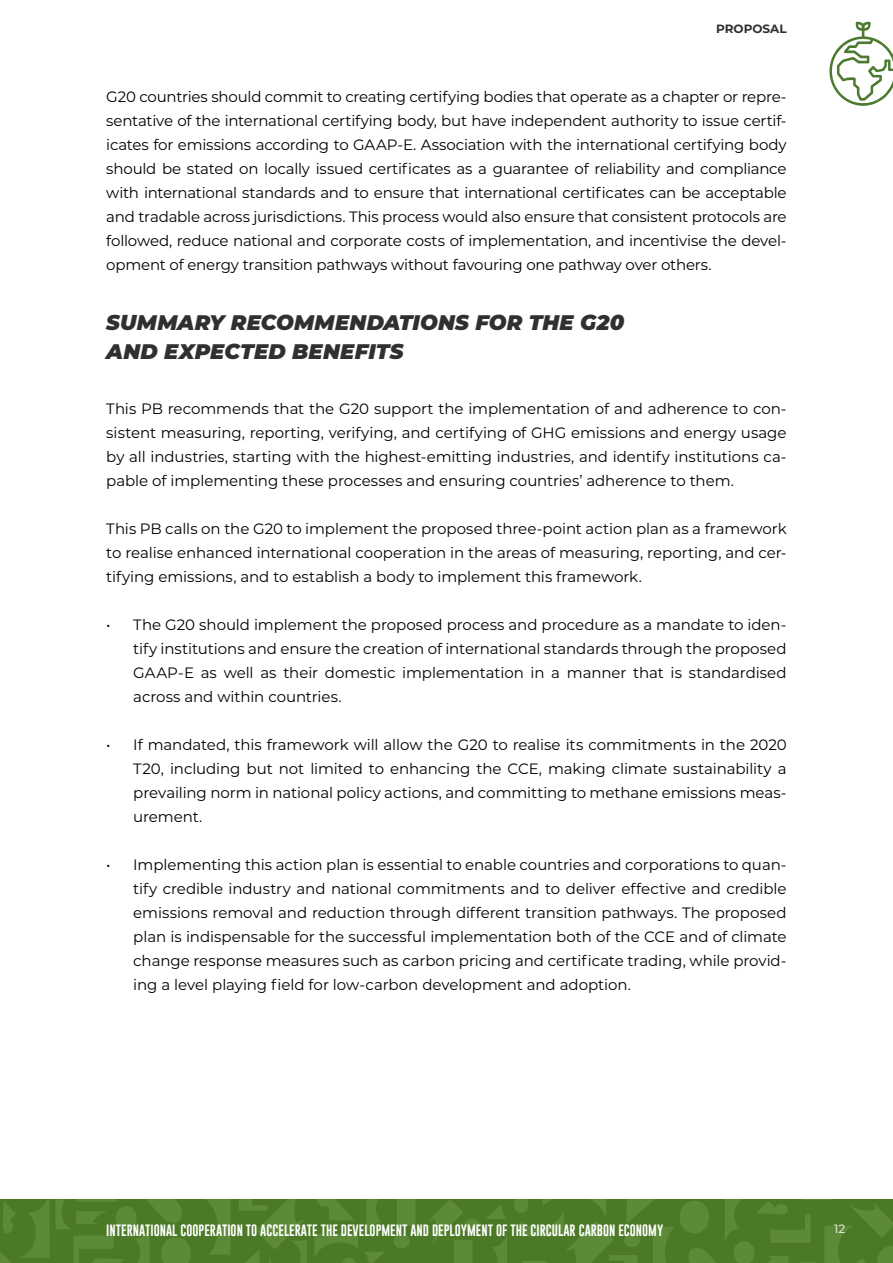
<style>
.page{position:relative;width:893px;height:1263px;background:#fff}
.page>*{position:absolute;margin:0;border:0;box-sizing:border-box;transform-origin:0 0}
.sottotitolo_capitolo{font:italic 900 21px/28.5px "Montserrat";letter-spacing:.01em;color:#2f302f}
.normale{font:15px/24px "Montserrat";letter-spacing:-.005em;color:#000;text-align:justify}
.t1{font:12px "Gobold";color:#fff}
.t2{font:700 12px "Montserrat";color:#2f302f}
.t3{font:12px "Montserrat";color:#fff}
</style>
<div class="page">
<div style="left:0;top:1199px;width:893px;height:64px;background:#4b7926"></div>
<svg style="left:514px;top:1199px;width:379px;height:64px"></svg>
<svg style="left:430px;top:1200px;width:77px;height:63px"></svg>
<svg style="left:0;top:1199px;width:415px;height:64px"></svg>
<svg style="left:829px;top:22px;width:64px;height:84px"></svg>
<p class="t2" style="left:716px;top:20px;width:72px">PROPOSAL</p>
<p class="normale" style="left:106px;top:84px;width:682px">G20 countries should commit to creating certifying bodies that operate as a chapter or repre&shy;sentative of the international certifying body, but have independent authority to issue certif&shy;icates for emissions according to GAAP-E. Association with the international certifying body should be stated on locally issued certificates as a guarantee of reliability and compliance with international standards and to ensure that international certificates can be acceptable and tradable across jurisdictions. This process would also ensure that consistent protocols are followed, reduce national and corporate costs of implementation, and incentivise the devel&shy;opment of energy transition pathways without favouring one pathway over others.</p>
<p class="sottotitolo_capitolo" style="left:106px;top:307px;width:519px">SUMMARY RECOMMENDATIONS FOR THE G20<br>AND EXPECTED BENEFITS</p>
<p class="normale" style="left:106px;top:396px;width:682px">This PB recommends that the G20 support the implementation of and adherence to con&shy;sistent measuring, reporting, verifying, and certifying of GHG emissions and energy usage by all industries, starting with the highest-emitting industries, and identify institutions ca&shy;pable of implementing these processes and ensuring countries’ adherence to them.</p>
<p class="normale" style="left:106px;top:516px;width:682px">This PB calls on the G20 to implement the proposed three-point action plan as a framework to realise enhanced international cooperation in the areas of measuring, reporting, and cer&shy;tifying emissions, and to establish a body to implement this framework.</p>
<p class="normale" style="left:133px;top:612px;width:655px;text-indent:-27px">• The G20 should implement the proposed process and procedure as a mandate to iden&shy;tify institutions and ensure the creation of international standards through the proposed GAAP-E as well as their domestic implementation in a manner that is standardised across and within countries.</p>
<p class="normale" style="left:133px;top:732px;width:655px;text-indent:-27px">• If mandated, this framework will allow the G20 to realise its commitments in the 2020<br>T20, including but not limited to enhancing the CCE, making climate sustainability a prevailing norm in national policy actions, and committing to methane emissions meas&shy;urement.</p>
<p class="normale" style="left:133px;top:852px;width:655px;text-indent:-27px">• Implementing this action plan is essential to enable countries and corporations to quan&shy;tify credible industry and national commitments and to deliver effective and credible emissions removal and reduction through different transition pathways. The proposed plan is indispensable for the successful implementation both of the CCE and of climate change response measures such as carbon pricing and certificate trading, while provid&shy;ing a level playing field for low-carbon development and adoption.</p>
<p class="t1" style="left:106px;top:1223px;width:558px">INTERNATIONAL COOPERATION TO ACCELERATE THE DEVELOPMENT AND DEPLOYMENT OF THE CIRCULAR CARBON ECONOMY</p>
<p class="t3" style="left:834px;top:1221px;width:13px">12</p>
</div>
